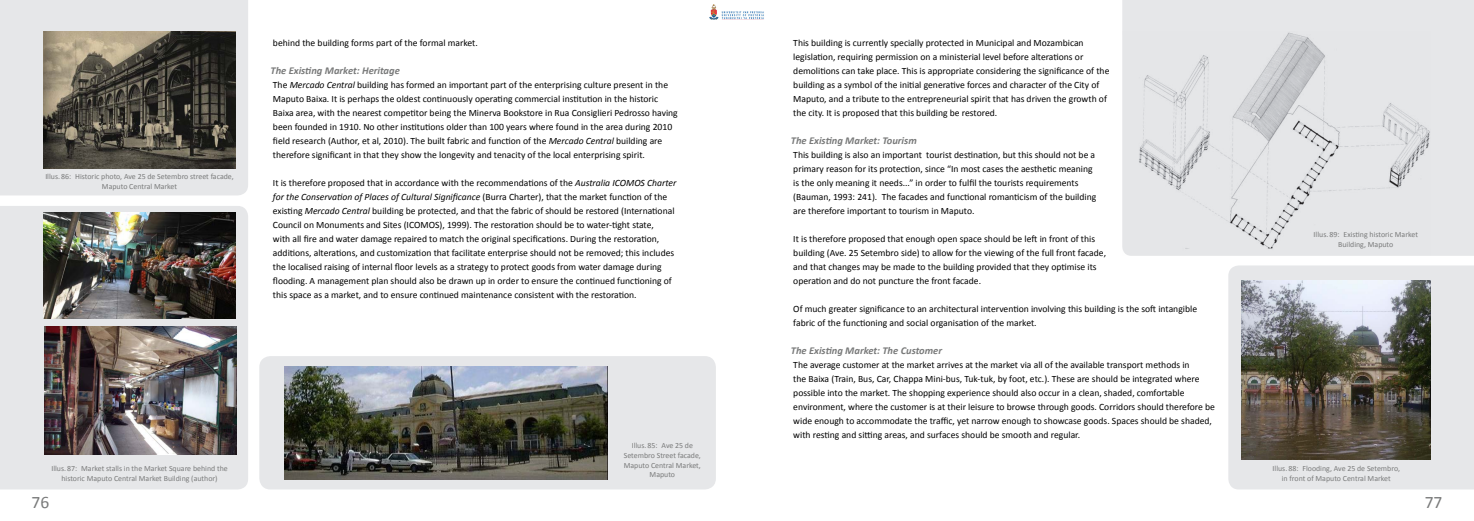
<style>
.page{position:relative;width:1474px;height:521px;background:#fff}
.page>*{position:absolute;margin:0;border:0;box-sizing:border-box;transform-origin:0 0}
.t1{font:17.5px "Calibri";color:#797a7a}
.Heading_4{font:italic 700 10.5px "Calibri";color:#797a7a}
.t2{font:9.62px/14px "Calibri";color:#000}
.illustration_text_st{font:7.88px/9.6px "Calibri";color:#797a7a;text-align:center}
.s1{font-style:italic}
</style>
<div class="page">
<div style="left:259px;top:356px;width:457px;height:133px;background:#e6e7e9;border-radius:11px"></div>
<img style="left:284px;top:367px;width:323px;height:112px">
<div style="left:0;top:0;width:248px;height:195px;background:#e6e7e9"></div>
<div style="left:0;top:206px;width:248px;height:283px;background:#e6e7e9"></div>
<img style="left:43px;top:32px;width:193px;height:137px">
<img style="left:45px;top:326px;width:192px;height:128px">
<div style="left:1228px;top:265px;width:245px;height:224px;background:#e6e7e9"></div>
<img style="left:1241px;top:280px;width:189px;height:179px">
<div style="left:1122px;top:0;width:351px;height:256px;background:#e6e7e9"></div>
<img style="left:1122px;top:32px;width:308px;height:224px">
<img style="left:43px;top:213px;width:193px;height:106px">
<img style="left:709px;top:4px;width:55px;height:15px">
<p class="illustration_text_st" style="left:45px;top:171px;width:190px">Illus. 86: Historic photo, Ave 25 de Setembro street facade,<br>Maputo Central Market</p>
<p class="t2" style="left:273px;top:35px;width:206px">behind the building forms part of the formal market.</p>
<p class="Heading_4" style="left:270px;top:64px;width:131px">The Existing Market: Heritage</p>
<p class="t2" style="left:273px;top:77px;width:406px">The <span class="s1">Mercado Central</span> building has formed an important part of the enterprising culture present in the Maputo Baixa. It is perhaps the oldest continuously operating commercial institution in the historic Baixa area, with the nearest competitor being the Minerva Bookstore in Rua Consiglieri Pedrosso having been founded in 1910. No other institutions older than 100 years where found in the area during 2010 field research (Author, et al, 2010). The built fabric and function of the <span class="s1">Mercado Central</span> building are therefore significant in that they show the longevity and tenacity of the local enterprising spirit.</p>
<p class="t2" style="left:273px;top:175px;width:405px">It is therefore proposed that in accordance with the recommendations of the <span class="s1">Australia ICOMOS Charter for the Conservation of Places of Cultural Significance</span> (Burra Charter), that the market function of the existing <span class="s1">Mercado Central</span> building be protected, and that the fabric of should be restored (International Council on Monuments and Sites (ICOMOS), 1999). The restoration should be to water-tight state,<br>with all fire and water damage repaired to match the original specifications. During the restoration, additions, alterations, and customization that facilitate enterprise should not be removed; this includes the localised raising of internal floor levels as a strategy to protect goods from water damage during flooding. A management plan should also be drawn up in order to ensure the continued functioning of this space as a market, and to ensure continued maintenance consistent with the restoration.</p>
<p class="illustration_text_st" style="left:51px;top:463px;width:178px">Illus. 87: Market stalls in the Market Square behind the historic Maputo Central Market Building (author)</p>
<p class="illustration_text_st" style="left:623px;top:440px;width:79px">Illus. 85: Ave 25 de<br>Setembro Street facade,<br>Maputo Central Market,<br>Maputo</p>
<p class="t2" style="left:793px;top:35px;width:317px">This building is currently specially protected in Municipal and Mozambican legislation, requiring permission on a ministerial level before alterations or demolitions can take place. This is appropriate considering the significance of the building as a symbol of the initial generative forces and character of the City of Maputo, and a tribute to the entrepreneurial spirit that has driven the growth of the city. It is proposed that this building be restored.</p>
<p class="Heading_4" style="left:790px;top:134px;width:127px">The Existing Market: Tourism</p>
<p class="t2" style="left:793px;top:147px;width:304px">This building is also an important tourist destination, but this should not be a primary reason for its protection, since “In most cases the aesthetic meaning is the only meaning it needs...” in order to fulfil the tourists requirements (Bauman, 1993: 241). The facades and functional romanticism of the building are therefore important to tourism in Maputo.</p>
<p class="t2" style="left:793px;top:231px;width:314px">It is therefore proposed that enough open space should be left in front of this building (Ave. 25 Setembro side) to allow for the viewing of the full front facade, and that changes may be made to the building provided that they optimise its operation and do not puncture the front facade.</p>
<p class="t2" style="left:793px;top:301px;width:405px">Of much greater significance to an architectural intervention involving this building is the soft intangible fabric of the functioning and social organisation of the market.</p>
<p class="Heading_4" style="left:790px;top:344px;width:153px">The Existing Market: The Customer</p>
<p class="t2" style="left:793px;top:357px;width:423px">The average customer at the market arrives at the market via all of the available transport methods in<br>the Baixa (Train, Bus, Car, Chappa Mini-bus, Tuk-tuk, by foot, etc.). These are should be integrated where possible into the market. The shopping experience should also occur in a clean, shaded, comfortable environment, where the customer is at their leisure to browse through goods. Corridors should therefore be wide enough to accommodate the traffic, yet narrow enough to showcase goods. Spaces should be shaded, with resting and sitting areas, and surfaces should be smooth and regular.</p>
<p class="illustration_text_st" style="left:1313px;top:230px;width:106px">Illus. 89: Existing historic Market<br>Building, Maputo</p>
<p class="illustration_text_st" style="left:1272px;top:463px;width:129px">Illus. 88: Flooding, Ave 25 de Setembro, in front of Maputo Central Market</p>
<h1 class="t1" style="left:32px;top:491px;width:19px">76</h1>
<h1 class="t1" style="left:1424px;top:491px;width:19px">77</h1>
</div>
